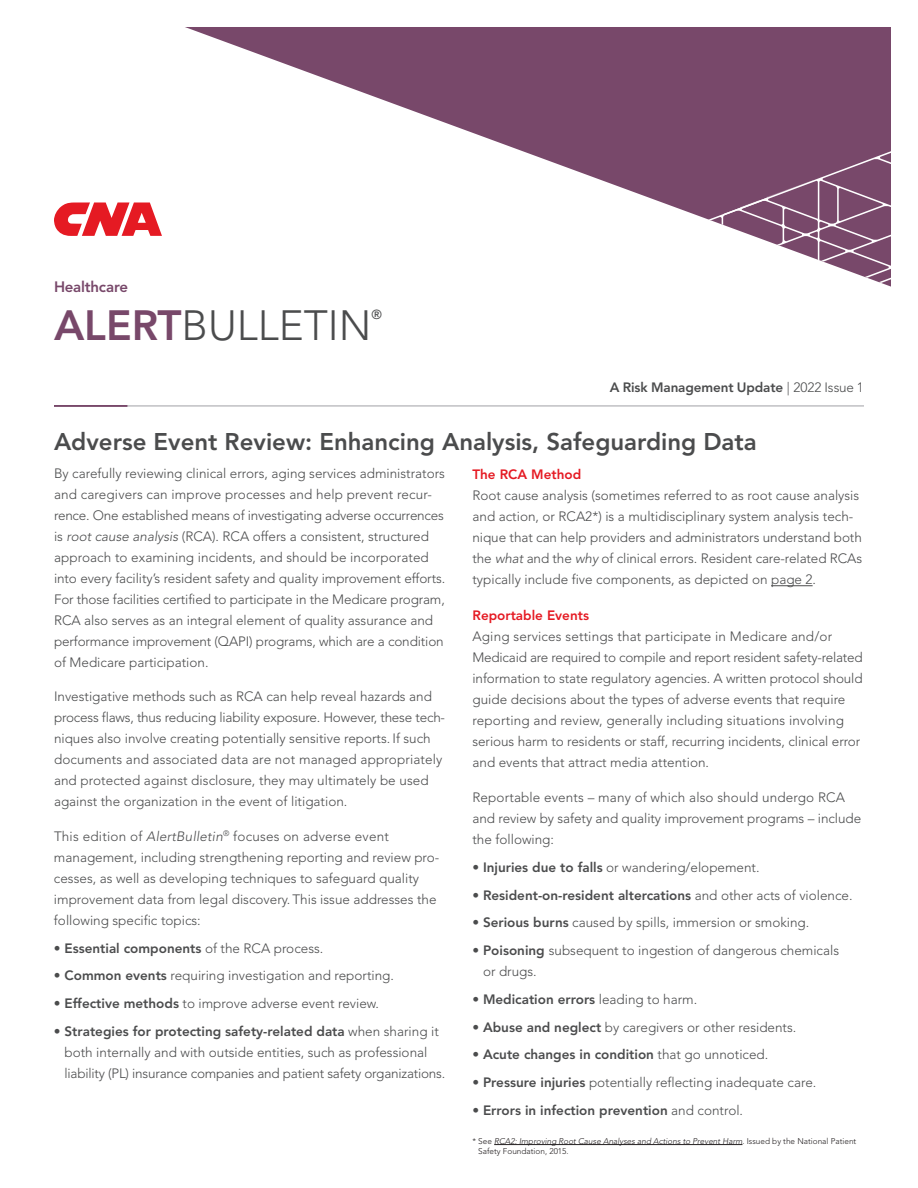
<style>
.page{position:relative;width:918px;height:1188px;background:#fff}
.page>*{position:absolute;margin:0;border:0;box-sizing:border-box;transform-origin:0 0}
.t1{font:300 42px "Avenir LT Std";color:#4b4c4d}
.t2{font:800 24px "Avenir LT Std";color:#4b4c4d}
.t3{font:800 15px "Avenir LT Std";letter-spacing:-.015em;color:#78486a}
.t4{font:300 13.5px/21px "Avenir LT Std";color:#4b4c4d}
.t5{font:800 13.5px "Avenir LT Std";color:#4b4c4d}
.t6{font:800 13.5px "Avenir LT Std";color:#e51a23}
.t7{font:500 13.05px "Avenir LT Std";color:#4b4c4d}
.t8{font:italic 300 8.25px/10.5px "Avenir LT Std";color:#231f20}
.s1{font-weight:800;color:#78486a}
.s2{font-weight:300}
.s3{font-style:italic}
.s4{font-weight:800}
.s5{font-style:normal}
</style>
<div class="page">
<hr style="left:54px;top:406px;width:810px;height:1px;background:#a0a1a5">
<hr style="left:54px;top:405px;width:73px;height:2px;background:#78486a">
<svg style="left:54px;top:202px;width:108px;height:34px"></svg>
<svg style="left:185px;top:27px;width:706px;height:96px;fill:#78486a"></svg>
<svg style="left:446px;top:93px;width:445px;height:194px"></svg>
<hr style="left:771px;top:585px;width:42px;height:1px;background:#4b4c4d">
<hr style="left:494px;top:1144px;width:248px;height:1px;background:#231f20">
<p class="t3" style="left:54px;top:278px;width:76px">Healthcare</p>
<h1 class="t1" style="left:54px;top:300px;width:319px"><span class="s1">ALERT</span>BULLETIN</h1>
<p class="t7" style="left:371px;top:307px;width:12px">®</p>
<p class="t5" style="left:610px;top:379px;width:256px">A Risk Management Update <span class="s2">| 2022 Issue 1</span></p>
<h2 class="t2" style="left:54px;top:428px;width:704px">Adverse Event Review: Enhancing Analysis, Safeguarding Data</h2>
<p class="t4" style="left:54px;top:463px;width:393px">By carefully reviewing clinical errors, aging services administrators and caregivers can improve processes and help prevent recur&shy;rence. One established means of investigating adverse occurrences is <span class="s3">root cause analysis</span> (RCA). RCA offers a consistent, structured approach to examining incidents, and should be incorporated into every facility’s resident safety and quality improvement efforts.<br>For those facilities certified to participate in the Medicare program, RCA also serves as an integral element of quality assurance and performance improvement (QAPI) programs, which are a condition of Medicare participation.</p>
<p class="t4" style="left:54px;top:686px;width:393px">Investigative methods such as RCA can help reveal hazards and process flaws, thus reducing liability exposure. However, these tech&shy;niques also involve creating potentially sensitive reports. If such documents and associated data are not managed appropriately and protected against disclosure, they may ultimately be used against the organization in the event of litigation.</p>
<p class="t4" style="left:54px;top:826px;width:387px">This edition of <span class="s3">AlertBulletin</span><sup>®</sup> focuses on adverse event management, including strengthening reporting and review pro&shy;cesses, as well as developing techniques to safeguard quality improvement data from legal discovery. This issue addresses the following specific topics:</p>
<p class="t5" style="left:54px;top:940px;width:271px"><span class="s2">•</span> Essential components <span class="s2">of the RCA process.</span></p>
<p class="t4" style="left:54px;top:965px;width:342px">• <span class="s4">Common events</span> requiring investigation and reporting.</p>
<p class="t4" style="left:54px;top:993px;width:327px">• <span class="s4">Effective methods</span> to improve adverse event review.</p>
<p class="t4" style="left:65px;top:1021px;width:382px;text-indent:-11px">• <span class="s4">Strategies for protecting safety-related data</span> when sharing it both internally and with outside entities, such as professional liability (PL) insurance companies and patient safety organizations.</p>
<p class="t6" style="left:472px;top:467px;width:110px">The RCA Method</p>
<p class="t4" style="left:472px;top:485px;width:391px">Root cause analysis (sometimes referred to as root cause analysis and action, or RCA2*) is a multidisciplinary system analysis tech&shy;nique that can help providers and administrators understand both the <span class="s3">what</span> and the <span class="s3">why</span> of clinical errors. Resident care-related RCAs typically include five components, as depicted on page 2.</p>
<p class="t6" style="left:472px;top:608px;width:118px">Reportable Events</p>
<p class="t4" style="left:472px;top:626px;width:392px">Aging services settings that participate in Medicare and/or Medicaid are required to compile and report resident safety-related information to state regulatory agencies. A written protocol should guide decisions about the types of adverse events that require reporting and review, generally including situations involving serious harm to residents or staff, recurring incidents, clinical error and events that attract media attention.</p>
<p class="t4" style="left:472px;top:787px;width:390px">Reportable events – many of which also should undergo RCA and review by safety and quality improvement programs – include the following:</p>
<p class="t4" style="left:472px;top:857px;width:289px">• <span class="s4">Injuries due to falls</span> or wandering/elopement.</p>
<p class="t5" style="left:472px;top:887px;width:382px"><span class="s2">•</span> Resident-on-resident altercations <span class="s2">and other acts of violence.</span></p>
<p class="t4" style="left:472px;top:912px;width:338px">• <span class="s4">Serious burns</span> caused by spills, immersion or smoking.</p>
<p class="t4" style="left:483px;top:940px;width:358px;text-indent:-11px">• <span class="s4">Poisoning</span> subsequent to ingestion of dangerous chemicals or drugs.</p>
<p class="t5" style="left:472px;top:991px;width:226px"><span class="s2">•</span> Medication errors <span class="s2">leading to harm.</span></p>
<p class="t4" style="left:472px;top:1016px;width:325px">• <span class="s4">Abuse and neglect</span> by caregivers or other residents.</p>
<p class="t5" style="left:472px;top:1047px;width:297px"><span class="s2">•</span> Acute changes in condition <span class="s2">that go unnoticed.</span></p>
<p class="t4" style="left:472px;top:1072px;width:345px">• <span class="s4">Pressure injuries</span> potentially reflecting inadequate care.</p>
<p class="t5" style="left:472px;top:1102px;width:272px"><span class="s2">•</span> Errors in infection prevention <span class="s2">and control.</span></p>
<p class="t8" style="left:478px;top:1136px;width:380px;text-indent:-6px"><span class="s5">* See</span> RCA2: Improving Root Cause Analyses and Actions to Prevent Harm<span class="s5">. Issued by the National Patient<br>Safety Foundation, 2015.</span></p>
</div>
